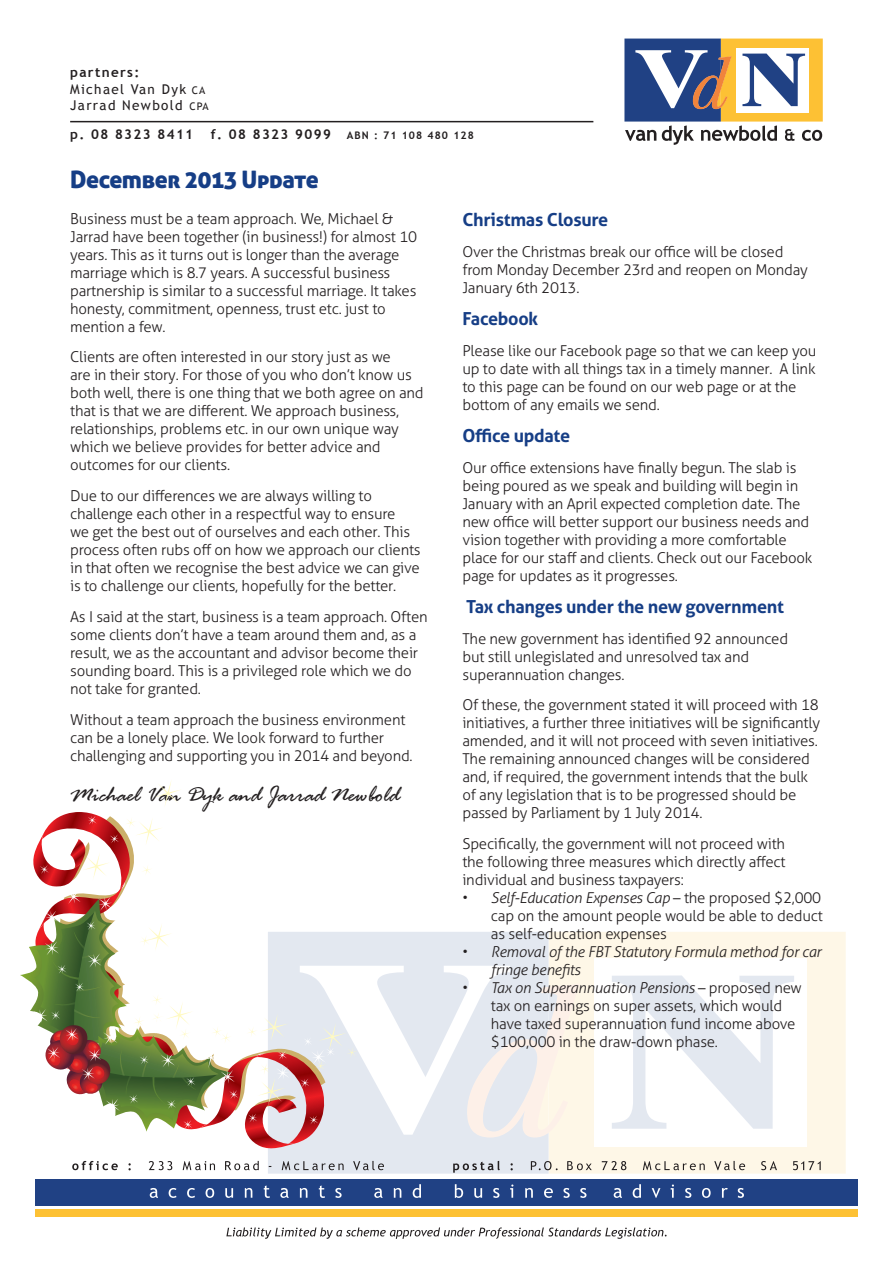
<style>
.page{position:relative;width:893px;height:1263px;background:#fff}
.page>*{position:absolute;margin:0;border:0;box-sizing:border-box;transform-origin:0 0}
.t1{font:italic 24px "Rage";letter-spacing:-.015em;color:#231f20}
.t2{font:24px "Aller Display";letter-spacing:-.015em;color:#163e86}
.t3{font:700 18px "Aller";letter-spacing:-.015em;color:#163e86}
.t4{font:300 15px/18px "Aller";letter-spacing:-.015em;color:#231f20}
.t5{font:italic 300 15px/18px "Aller";letter-spacing:-.015em;color:#231f20}
.t6{font:13.5px/16.2px "Trebuchet MS";letter-spacing:.1em;color:#231f20}
.t7{font:700 13.5px "Trebuchet MS";letter-spacing:.1em;color:#231f20}
.t8{font:700 10.5px "Trebuchet MS";letter-spacing:.1em;color:#231f20}
.s1{font-weight:700}
.s2{font-size:10.5px}
.s3{font-style:italic}
.s4{font-style:normal}
</style>
<div class="page">
<div style="left:549px;top:932px;width:297px;height:242px;background:#fef7e7"></div>
<svg style="left:268px;top:1151px;width:281px;height:23px;background:#e3e8f0"></svg>
<div style="left:594px;top:958px;width:213px;height:189px;background:#fff"></div>
<svg style="left:612px;top:975px;width:182px;height:154px"></svg>
<div style="left:35px;top:1209px;width:823px;height:7px;background:#fdc134"></div>
<div style="left:35px;top:1179px;width:823px;height:26px;background:#204184"></div>
<svg style="left:72px;top:1161px;width:749px;height:12px"></svg>
<svg style="left:226px;top:1227px;width:441px;height:12px"></svg>
<svg style="left:150px;top:1188px;width:8px;height:10px"></svg>
<svg style="left:169px;top:1188px;width:8px;height:10px"></svg>
<svg style="left:187px;top:1188px;width:8px;height:10px"></svg>
<svg style="left:206px;top:1188px;width:8px;height:10px"></svg>
<svg style="left:225px;top:1188px;width:8px;height:10px"></svg>
<svg style="left:245px;top:1188px;width:7px;height:10px"></svg>
<svg style="left:264px;top:1185px;width:6px;height:13px"></svg>
<svg style="left:280px;top:1188px;width:9px;height:10px"></svg>
<svg style="left:300px;top:1188px;width:7px;height:10px"></svg>
<svg style="left:319px;top:1185px;width:6px;height:13px"></svg>
<svg style="left:335px;top:1188px;width:7px;height:10px"></svg>
<svg style="left:374px;top:1188px;width:8px;height:10px"></svg>
<svg style="left:394px;top:1188px;width:7px;height:10px"></svg>
<svg style="left:413px;top:1184px;width:8px;height:14px"></svg>
<svg style="left:455px;top:1184px;width:8px;height:14px"></svg>
<svg style="left:474px;top:1188px;width:8px;height:10px"></svg>
<svg style="left:493px;top:1188px;width:6px;height:10px"></svg>
<svg style="left:510px;top:1184px;width:3px;height:14px"></svg>
<svg style="left:525px;top:1188px;width:8px;height:10px"></svg>
<svg style="left:544px;top:1188px;width:9px;height:10px"></svg>
<svg style="left:563px;top:1188px;width:7px;height:10px"></svg>
<svg style="left:580px;top:1188px;width:6px;height:10px"></svg>
<svg style="left:614px;top:1188px;width:8px;height:10px"></svg>
<svg style="left:633px;top:1184px;width:8px;height:14px"></svg>
<svg style="left:652px;top:1188px;width:8px;height:10px"></svg>
<svg style="left:671px;top:1184px;width:3px;height:14px"></svg>
<svg style="left:685px;top:1188px;width:6px;height:10px"></svg>
<svg style="left:702px;top:1188px;width:9px;height:10px"></svg>
<svg style="left:722px;top:1188px;width:6px;height:10px"></svg>
<svg style="left:738px;top:1188px;width:6px;height:10px"></svg>
<svg style="left:624px;top:39px;width:199px;height:106px"></svg>
<hr style="left:70px;top:121px;width:523px;height:1px;background:#231f20">
<svg style="left:20px;top:782px;width:560px;height:369px"></svg>
<p class="t6" style="left:70px;top:65px;width:140px"><span class="s1">partners:<br></span>Michael Van Dyk <span class="s2">CA<br></span>Jarrad Newbold <span class="s2">CPA</span></p>
<p class="t7" style="left:70px;top:125px;width:125px">p. 08 8323 8411</p>
<p class="t7" style="left:211px;top:125px;width:122px">f. 08 8323 9099</p>
<p class="t8" style="left:347px;top:128px;width:129px">ABN : 71 108 480 128</p>
<h1 class="t2" style="left:70px;top:164px;width:250px">December 2013 Update</h1>
<p class="t4" style="left:70px;top:209px;width:348px">Business must be a team approach. We, Michael &amp; Jarrad have been together (in business!) for almost 10 years. This as it turns out is longer than the average marriage which is 8.7 years. A successful business partnership is similar to a successful marriage. It takes honesty, commitment, openness, trust etc. just to mention a few.</p>
<p class="t4" style="left:70px;top:348px;width:355px">Clients are often interested in our story just as we<br>are in their story. For those of you who don’t know us both well, there is one thing that we both agree on and that is that we are different. We approach business, relationships, problems etc. in our own unique way which we believe provides for better advice and outcomes for our clients.</p>
<p class="t4" style="left:70px;top:487px;width:352px">Due to our differences we are always willing to challenge each other in a respectful way to ensure<br>we get the best out of ourselves and each other. This process often rubs off on how we approach our clients in that often we recognise the best advice we can give is to challenge our clients, hopefully for the better.</p>
<p class="t4" style="left:70px;top:608px;width:359px">As I said at the start, business is a team approach. Often some clients don’t have a team around them and, as a result, we as the accountant and advisor become their sounding board. This is a privileged role which we do not take for granted.</p>
<p class="t4" style="left:70px;top:710px;width:344px">Without a team approach the business environment can be a lonely place. We look forward to further challenging and supporting you in 2014 and beyond.</p>
<h1 class="t1" style="left:70px;top:782px;width:331px">Michael Van Dyk and Jarrad Newbold</h1>
<p class="t3" style="left:462px;top:208px;width:147px">Christmas Closure</p>
<p class="t4" style="left:462px;top:242px;width:347px">Over the Christmas break our office will be closed from Monday December 23rd and reopen on Monday<br>January 6th 2013.</p>
<p class="t3" style="left:462px;top:307px;width:77px">Facebook</p>
<p class="t4" style="left:462px;top:341px;width:355px">Please like our Facebook page so that we can keep you up to date with all things tax in a timely manner. A link to this page can be found on our web page or at the bottom of any emails we send.</p>
<p class="t3" style="left:462px;top:424px;width:109px">Office update</p>
<p class="t4" style="left:462px;top:458px;width:352px">Our office extensions have finally begun. The slab is being poured as we speak and building will begin in January with an April expected completion date. The new office will better support our business needs and vision together with providing a more comfortable place for our staff and clients. Check out our Facebook page for updates as it progresses.</p>
<p class="t3" style="left:466px;top:595px;width:319px">Tax changes under the new government</p>
<p class="t4" style="left:462px;top:629px;width:327px">The new government has identified 92 announced but still unlegislated and unresolved tax and superannuation changes.</p>
<p class="t4" style="left:462px;top:696px;width:359px">Of these, the government stated it will proceed with 18 initiatives, a further three initiatives will be significantly amended, and it will not proceed with seven initiatives.<br>The remaining announced changes will be considered and, if required, the government intends that the bulk of any legislation that is to be progressed should be passed by Parliament by 1 July 2014.</p>
<p class="t4" style="left:462px;top:835px;width:325px;text-align:justify">Specifically, the government will not proceed with the following three measures which directly affect individual and business taxpayers:</p>
<p class="t4" style="left:491px;top:889px;width:333px;text-align:justify;text-indent:-28px">• <span class="s3">Self-Education Expenses Cap</span> – the proposed $2,000 cap on the amount people would be able to deduct as self-education expenses</p>
<p class="t5" style="left:491px;top:943px;width:332px;text-indent:-28px"><span class="s4">•</span> Removal of the FBT Statutory Formula method for car fringe benefits</p>
<p class="t4" style="left:491px;top:979px;width:312px;text-indent:-28px">• <span class="s3">Tax on Superannuation Pensions</span> – proposed new tax on earnings on super assets, which would have taxed superannuation fund income above $100,000 in the draw-down phase.</p>
</div>
